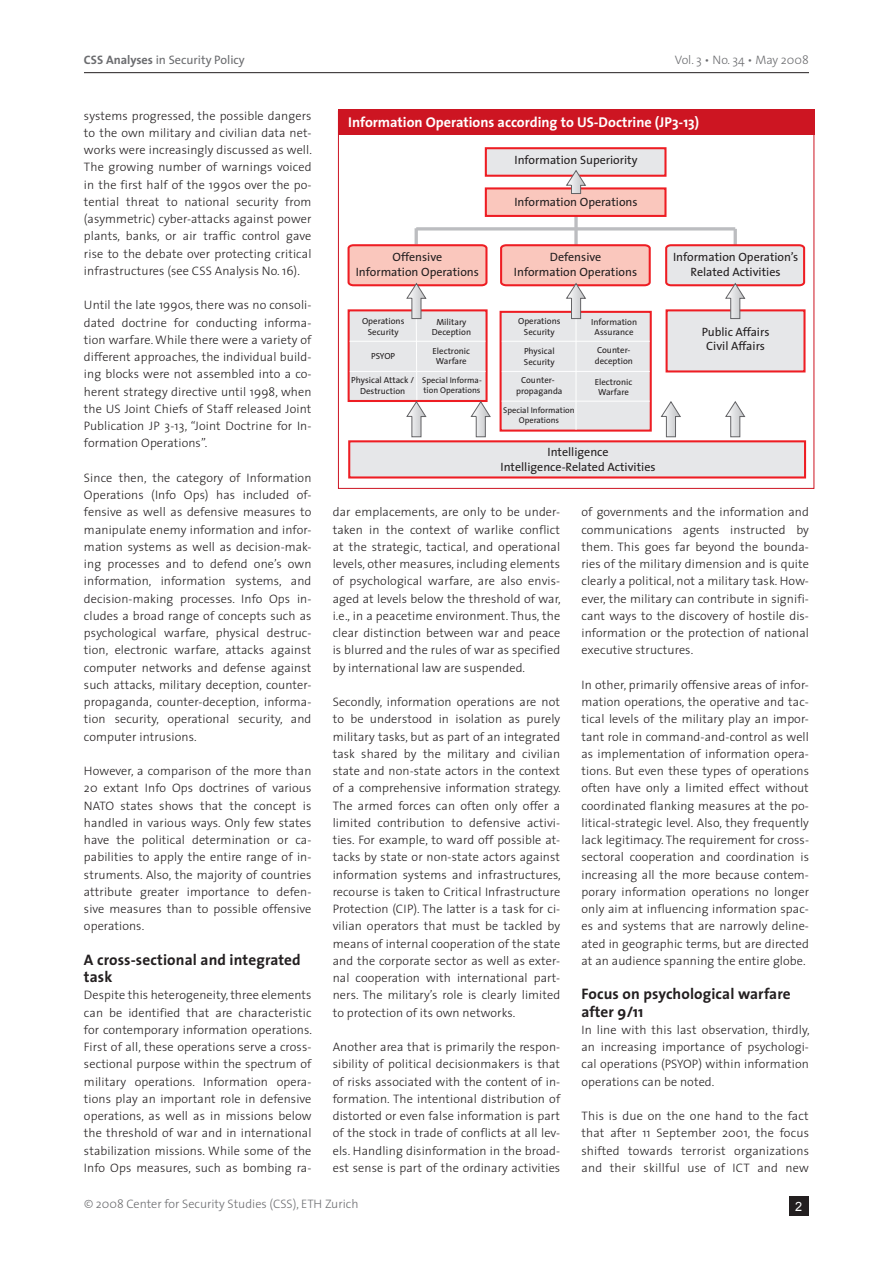
<style>
.page{position:relative;width:893px;height:1263px;background:#fff}
.page>*{position:absolute;margin:0;border:0;box-sizing:border-box;transform-origin:0 0}
._5_Untertitel{font:700 15.3px/17.2px "The Sans";letter-spacing:.01em;color:#231f20}
.BOX_1_Titel_weiss{font:700 14.25px "The Sans";color:#fff}
._4_Text{font:300 12.3px/17.2px "The Sans";letter-spacing:.01em;color:#231f20;text-align:justify}
.t1{font:300 12.3px "The Sans";color:#6c6d70}
.t2{font:12.3px "The Sans";color:#6c6d70}
.t3{font:12px/14.4px "The Sans";color:#231f20;text-align:center}
.t4{font:8.85px/10.6px "The Sans";color:#231f20;text-align:center}
.t5{font:8.4px/10.2px "The Sans";color:#231f20;text-align:center}
.s1{font-weight:700}
</style>
<div class="page">
<hr style="left:84px;top:72px;width:725px;height:1px;background:#231f20">
<div style="left:789px;top:1196px;width:20px;height:20px;background:#231f20"></div>
<div style="left:338px;top:110px;width:476px;height:25px;background:#cd1522"></div>
<div style="left:501px;top:312px;width:150px;height:119px;background:#e6e7e9"></div>
<div style="left:500px;top:311px;width:152px;height:121px;border:2px solid #ee1d23"></div>
<hr style="left:576px;top:310px;width:1px;height:120px;background:#fff">
<hr style="left:502px;top:371px;width:148px;height:1px;background:#fff">
<hr style="left:502px;top:401px;width:148px;height:1px;background:#fff">
<hr style="left:416px;top:227px;width:319px;height:3px;background:#bcbdc0">
<hr style="left:415px;top:228px;width:3px;height:17px;background:#bcbdc0">
<hr style="left:734px;top:229px;width:3px;height:16px;background:#bcbdc0">
<svg style="left:574px;top:217px;width:4px;height:26px"></svg>
<div style="left:349px;top:441px;width:456px;height:36px;background:#e6e7e9"></div>
<div style="left:348px;top:440px;width:458px;height:38px;border:2px solid #ee1d23"></div>
<div style="left:667px;top:310px;width:137px;height:61px;background:#e6e7e9"></div>
<div style="left:666px;top:309px;width:139px;height:63px;border:2px solid #ee1d23"></div>
<div style="left:486px;top:188px;width:179px;height:28px;background:#fac7bd"></div>
<div style="left:485px;top:187px;width:181px;height:30px;border:2px solid #ee1d23"></div>
<div style="left:486px;top:148px;width:179px;height:28px;background:#e6e7e9"></div>
<div style="left:485px;top:147px;width:181px;height:30px;border:2px solid #ee1d23"></div>
<hr style="left:502px;top:341px;width:148px;height:1px;background:#fff">
<svg style="left:566px;top:170px;width:20px;height:24px"></svg>
<svg style="left:665px;top:243px;width:141px;height:76px"></svg>
<svg style="left:725px;top:401px;width:20px;height:36px"></svg>
<svg style="left:661px;top:401px;width:20px;height:36px"></svg>
<svg style="left:347px;top:243px;width:144px;height:194px"></svg>
<svg style="left:499px;top:243px;width:153px;height:76px"></svg>
<p class="t2" style="left:84px;top:50px;width:162px"><span class="s1">CSS Analyses</span> in Security Policy</p>
<p class="t1" style="left:675px;top:50px;width:135px">Vol. 3 • No. 34 • May 2008</p>
<p class="_4_Text" style="left:84px;top:106px;width:229px">systems progressed, the possible dangers to the own military and civilian data net&shy;works were increasingly discussed as well.<br>The growing number of warnings voiced in the first half of the 1990s over the po&shy;tential threat to national security from (asymmetric) cyber-attacks against power plants, banks, or air traffic control gave rise to the debate over protecting critical infrastructures (see CSS Analysis No. 16).</p>
<p class="_4_Text" style="left:84px;top:296px;width:229px">Until the late 1990s, there was no consoli&shy;dated doctrine for conducting informa&shy;tion warfare. While there were a variety of different approaches, the individual build&shy;ing blocks were not assembled into a co&shy;herent strategy directive until 1998, when the US Joint Chiefs of Staff released Joint Publication JP 3-13, “Joint Doctrine for In&shy;formation Operations”.</p>
<p class="_4_Text" style="left:84px;top:469px;width:229px">Since then, the category of Information Operations (Info Ops) has included of&shy;fensive as well as defensive measures to manipulate enemy information and infor&shy;mation systems as well as decision-mak&shy;ing processes and to defend one’s own information, information systems, and decision-making processes. Info Ops in&shy;cludes a broad range of concepts such as psychological warfare, physical destruc&shy;tion, electronic warfare, attacks against computer networks and defense against such attacks, military deception, counter&shy;propaganda, counter-deception, informa&shy;tion security, operational security, and computer intrusions.</p>
<p class="_4_Text" style="left:84px;top:762px;width:229px">However, a comparison of the more than 20 extant Info Ops doctrines of various NATO</p>
<p class="_4_Text" style="left:84px;top:796px;width:229px;text-indent:36px">states shows that the concept is handled in various ways. Only few states have the political determination or ca&shy;pabilities to apply the entire range of in&shy;struments. Also, the majority of countries attribute greater importance to defen&shy;sive measures than to possible offensive operations.</p>
<p class="_5_Untertitel" style="left:84px;top:951px;width:218px">A cross-sectional and integrated task</p>
<p class="_4_Text" style="left:84px;top:986px;width:229px">Despite this heterogeneity, three elements can be identified that are characteristic for contemporary information operations.<br>First of all, these operations serve a cross&shy;sectional purpose within the spectrum of military operations. Information opera&shy;tions play an important role in defensive operations, as well as in missions below the threshold of war and in international stabilization missions. While some of the Info Ops measures, such as bombing ra-</p>
<p class="BOX_1_Titel_weiss" style="left:348px;top:111px;width:352px">Information Operations according to US-Doctrine (JP3-13)</p>
<p class="t3" style="left:515px;top:153px;width:124px">Information Superiority</p>
<p class="t3" style="left:514px;top:194px;width:125px">Information Operations</p>
<p class="t3" style="left:356px;top:250px;width:125px">Offensive<br>Information Operations</p>
<p class="t3" style="left:514px;top:250px;width:125px">Defensive<br>Information Operations</p>
<p class="t3" style="left:673px;top:250px;width:127px">Information Operation’s<br>Related Activities</p>
<p class="t4" style="left:432px;top:316px;width:41px">Military<br>Deception</p>
<p class="t4" style="left:362px;top:316px;width:44px">Operations<br>Security</p>
<p class="t4" style="left:518px;top:316px;width:44px">Operations<br>Security</p>
<p class="t4" style="left:371px;top:350px;width:26px">PSYOP</p>
<p class="t4" style="left:433px;top:345px;width:39px">Electronic<br>Warfare</p>
<p class="t4" style="left:524px;top:345px;width:32px;text-align:left">Physical<br>Security</p>
<p class="t4" style="left:591px;top:316px;width:48px">Information<br>Assurance</p>
<p class="t4" style="left:595px;top:345px;width:40px;text-align:left">Counter&shy;deception</p>
<p class="t4" style="left:351px;top:374px;width:64px">Physical Attack /<br>Destruction</p>
<p class="t5" style="left:422px;top:375px;width:61px;text-align:left">Special Informa&shy;tion Operations</p>
<p class="t4" style="left:516px;top:374px;width:48px">Counter&shy;propaganda</p>
<p class="t4" style="left:595px;top:376px;width:39px">Electronic<br>Warfare</p>
<p class="t5" style="left:503px;top:405px;width:73px">Special Information<br>Operations</p>
<p class="t3" style="left:501px;top:445px;width:157px">Intelligence<br>Intelligence-Related Activities</p>
<p class="t3" style="left:702px;top:324px;width:69px">Public Affairs<br>Civil Affairs</p>
<p class="_4_Text" style="left:333px;top:503px;width:230px">dar emplacements, are only to be under&shy;taken in the context of warlike conflict at the strategic, tactical, and operational levels, other measures, including elements of psychological warfare, are also envis&shy;aged at levels below the threshold of war, i.e., in a peacetime environment. Thus, the clear distinction between war and peace is blurred and the rules of war as specified by international law are suspended.</p>
<p class="_4_Text" style="left:333px;top:693px;width:230px">Secondly, information operations are not to be understood in isolation as purely military tasks, but as part of an integrated task shared by the military and civilian state and non-state actors in the context of a comprehensive information strategy.<br>The armed forces can often only offer a limited contribution to defensive activi&shy;ties. For example, to ward off possible at&shy;tacks by state or non-state actors against information systems and infrastructures, recourse is taken to Critical Infrastructure Protection (CIP). The latter is a task for ci&shy;vilian operators that must be tackled by means of internal cooperation of the state and the corporate sector as well as exter&shy;nal cooperation with international part&shy;ners. The military’s role is clearly limited to protection of its own networks.</p>
<p class="_4_Text" style="left:333px;top:1038px;width:230px">Another area that is primarily the respon&shy;sibility of political decisionmakers is that of risks associated with the content of in&shy;formation. The intentional distribution of distorted or even false information is part of the stock in trade of conflicts at all lev&shy;els. Handling disinformation in the broad&shy;est sense is part of the ordinary activities</p>
<p class="_4_Text" style="left:581px;top:503px;width:229px">of governments and the information and communications agents instructed by them. This goes far beyond the bounda&shy;ries of the military dimension and is quite clearly a political, not a military task. How&shy;ever, the military can contribute in signifi&shy;cant ways to the discovery of hostile dis&shy;information or the protection of national executive structures.</p>
<p class="_4_Text" style="left:581px;top:676px;width:229px">In other, primarily offensive areas of infor&shy;mation operations, the operative and tac&shy;tical levels of the military play an impor&shy;tant role in command-and-control as well as implementation of information opera&shy;tions. But even these types of operations often have only a limited effect without coordinated flanking measures at the po&shy;litical-strategic level. Also, they frequently lack legitimacy. The requirement for cross&shy;sectoral cooperation and coordination is increasing all the more because contem&shy;porary information operations no longer only aim at influencing information spac&shy;es and systems that are narrowly deline&shy;ated in geographic terms, but are directed at an audience spanning the entire globe.</p>
<p class="_5_Untertitel" style="left:581px;top:985px;width:211px">Focus on psychological warfare after 9/11</p>
<p class="_4_Text" style="left:581px;top:1021px;width:230px">In line with this last observation, thirdly, an increasing importance of psychologi&shy;cal operations (PSYOP) within information operations can be noted.</p>
<p class="_4_Text" style="left:581px;top:1107px;width:229px">This is due on the one hand to the fact that after 11 September 2001, the focus shifted towards terrorist organizations and their skillful use of ICT and new</p>
<p class="t1" style="left:84px;top:1194px;width:276px">© 2008 Center for Security Studies (CSS), ETH Zurich</p>
</div>
